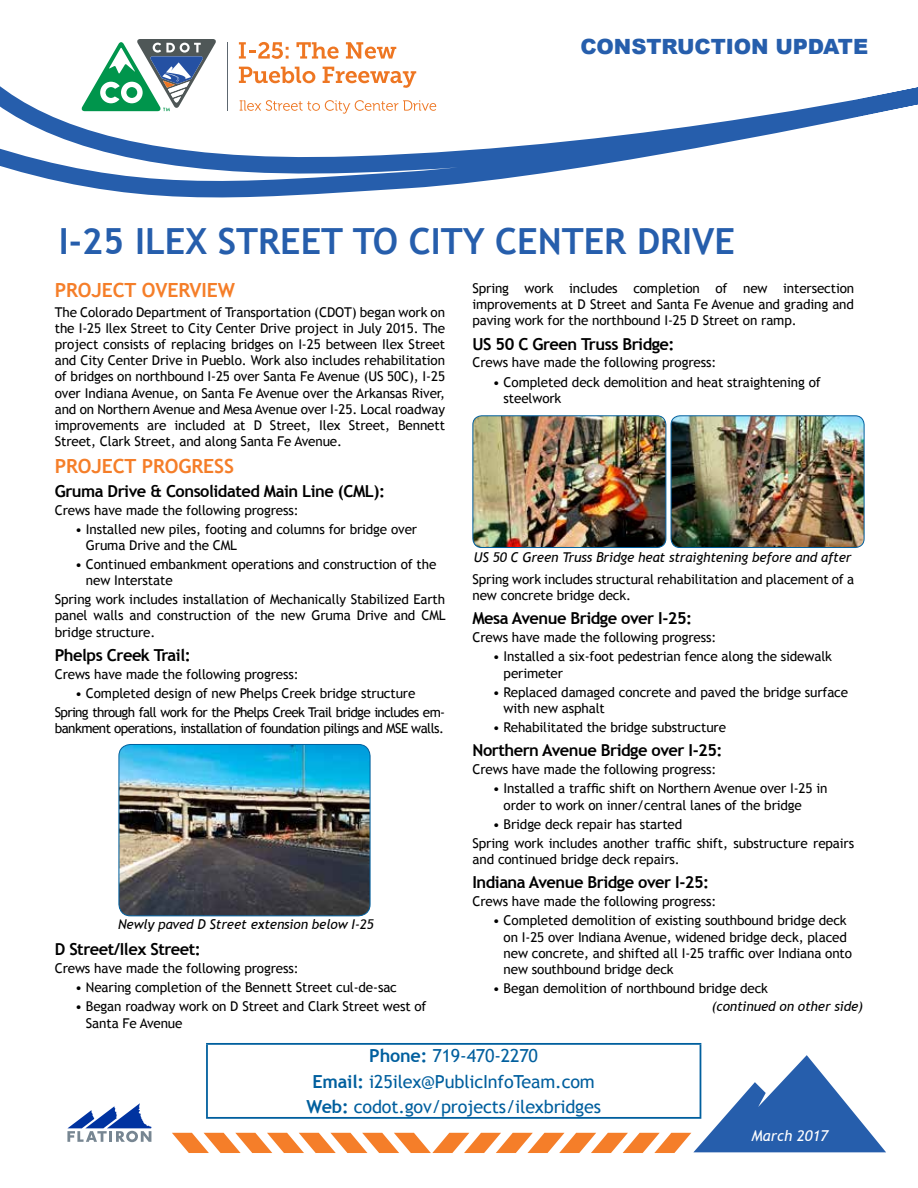
<style>
.page{position:relative;width:918px;height:1188px;background:#fff}
.page>*{position:absolute;margin:0;border:0;box-sizing:border-box;transform-origin:0 0}
.t1{font:700 36px "Trebuchet MS";color:#265eac}
.t2{font:900 21px "Arial";letter-spacing:-.005em;color:#265eac}
.t3{font:700 19.5px "Trebuchet MS";letter-spacing:-.005em;color:#f57e29}
.t4{font:18px/25.5px "Trebuchet MS";letter-spacing:-.01em;color:#005f9e;text-align:center}
.t5{font:700 16.5px "Trebuchet MS";letter-spacing:-.03em;color:#000}
.t6{font:italic 15px "Trebuchet MS";color:#fff}
.t7{font:13.5px/16.2px "Trebuchet MS";letter-spacing:-.01em;color:#000}
.t8{font:italic 13.5px "Trebuchet MS";letter-spacing:-.01em;color:#000}
.t9{font:13.5px/18.9px "Trebuchet MS";letter-spacing:-.05em;color:#000}
.t10{font:13.5px "Trebuchet MS";letter-spacing:-.04em;color:#000}
.s1{font-weight:700}
</style>
<div class="page">
<hr style="left:206px;top:1043px;width:495px;height:2px;background:#005f9e">
<hr style="left:206px;top:1045px;width:2px;height:72px;background:#005f9e">
<hr style="left:700px;top:1045px;width:1px;height:72px;background:#005f9e">
<svg style="left:239px;top:42px;width:50px;height:17px"></svg>
<svg style="left:296px;top:42px;width:43px;height:17px"></svg>
<svg style="left:346px;top:42px;width:50px;height:17px"></svg>
<hr style="left:227px;top:42px;width:1px;height:69px;background:#5d6770">
<svg style="left:106px;top:39px;width:110px;height:27px"></svg>
<svg style="left:0;top:66px;width:918px;height:132px"></svg>
<img style="left:120px;top:744px;width:250px;height:172px">
<div style="left:118px;top:744px;width:253px;height:172px;border:1px solid #005f9e;border-radius:12px"></div>
<svg style="left:67px;top:1103px;width:85px;height:39px"></svg>
<svg style="left:172px;top:1055px;width:714px;height:98px"></svg>
<img style="left:473px;top:416px;width:193px;height:132px">
<div style="left:473px;top:415px;width:193px;height:133px;border:1px solid #005f9e;border-radius:9px"></div>
<img style="left:671px;top:416px;width:193px;height:132px">
<div style="left:671px;top:415px;width:193px;height:133px;border:1px solid #005f9e;border-radius:9px"></div>
<h2 class="t2" style="left:580px;top:31px;width:289px">CONSTRUCTION UPDATE</h2>
<h1 class="t1" style="left:59px;top:219px;width:678px">I-25 ILEX STREET TO CITY CENTER DRIVE</h1>
<h3 class="t3" style="left:55px;top:278px;width:182px">PROJECT OVERVIEW</h3>
<p class="t7" style="left:55px;top:304px;width:392px;text-align:justify">The Colorado Department of Transportation (CDOT) began work on the I-25 Ilex Street to City Center Drive project in July 2015. The project consists of replacing bridges on I-25 between Ilex Street and City Center Drive in Pueblo. Work also includes rehabilitation of bridges on northbound I-25 over Santa Fe Avenue (US 50C), I-25 over Indiana Avenue, on Santa Fe Avenue over the Arkansas River, and on Northern Avenue and Mesa Avenue over I-25. Local roadway improvements are included at D Street, Ilex Street, Bennett Street, Clark Street, and along Santa Fe Avenue.</p>
<h3 class="t3" style="left:55px;top:453px;width:181px">PROJECT PROGRESS</h3>
<p class="t5" style="left:55px;top:481px;width:332px">Gruma Drive &amp; Consolidated Main Line (CML):</p>
<p class="t7" style="left:55px;top:502px;width:245px">Crews have made the following progress:</p>
<p class="t7" style="left:86px;top:521px;width:333px;text-indent:-11px">• Installed new piles, footing and columns for bridge over<br>Gruma Drive and the CML</p>
<p class="t7" style="left:86px;top:556px;width:352px;text-indent:-11px">• Continued embankment operations and construction of the new Interstate</p>
<p class="t7" style="left:55px;top:592px;width:392px;text-align:justify">Spring work includes installation of Mechanically Stabilized Earth panel walls and construction of the new Gruma Drive and CML bridge structure.</p>
<p class="t5" style="left:55px;top:645px;width:138px">Phelps Creek Trail:</p>
<p class="t7" style="left:55px;top:666px;width:245px">Crews have made the following progress:</p>
<p class="t9" style="left:55px;top:684px;width:392px;text-indent:20px">• Completed design of new Phelps Creek bridge structure<br>Spring through fall work for the Phelps Creek Trail bridge includes em-</p>
<p class="t10" style="left:55px;top:720px;width:391px">bankment operations, installation of foundation pilings and MSE walls.</p>
<p class="t8" style="left:118px;top:917px;width:257px">Newly paved D Street extension below I-25</p>
<p class="t5" style="left:55px;top:939px;width:148px">D Street/Ilex Street:</p>
<p class="t7" style="left:55px;top:960px;width:245px">Crews have made the following progress:</p>
<p class="t7" style="left:75px;top:979px;width:323px">• Nearing completion of the Bennett Street cul-de-sac</p>
<p class="t7" style="left:86px;top:999px;width:342px;text-indent:-11px">• Began roadway work on D Street and Clark Street west of<br>Santa Fe Avenue</p>
<p class="t7" style="left:472px;top:280px;width:383px;text-align:justify">Spring work includes completion of new intersection improvements at D Street and Santa Fe Avenue and grading and paving work for the northbound I-25 D Street on ramp.</p>
<p class="t5" style="left:472px;top:333px;width:204px">US 50 C Green Truss Bridge:</p>
<p class="t7" style="left:472px;top:355px;width:245px">Crews have made the following progress:</p>
<p class="t7" style="left:504px;top:374px;width:319px;text-indent:-11px">• Completed deck demolition and heat straightening of steelwork</p>
<p class="t8" style="left:474px;top:549px;width:379px">US 50 C Green Truss Bridge heat straightening before and after</p>
<p class="t7" style="left:472px;top:571px;width:383px">Spring work includes structural rehabilitation and placement of a new concrete bridge deck.</p>
<p class="t5" style="left:472px;top:608px;width:221px">Mesa Avenue Bridge over I-25:</p>
<p class="t7" style="left:472px;top:629px;width:245px">Crews have made the following progress:</p>
<p class="t7" style="left:504px;top:649px;width:330px;text-indent:-11px">• Installed a six-foot pedestrian fence along the sidewalk perimeter</p>
<p class="t7" style="left:504px;top:684px;width:346px;text-indent:-11px">• Replaced damaged concrete and paved the bridge surface with new asphalt</p>
<p class="t7" style="left:493px;top:719px;width:235px">• Rehabilitated the bridge substructure</p>
<p class="t5" style="left:472px;top:740px;width:252px">Northern Avenue Bridge over I-25:</p>
<p class="t7" style="left:472px;top:761px;width:245px">Crews have made the following progress:</p>
<p class="t7" style="left:504px;top:781px;width:325px;text-indent:-11px">• Installed a traffic shift on Northern Avenue over I-25 in order to work on inner/central lanes of the bridge</p>
<p class="t7" style="left:472px;top:815px;width:383px;line-height:19.2px;text-indent:20px">• Bridge deck repair has started<br>Spring work includes another traffic shift, substructure repairs</p>
<p class="t7" style="left:472px;top:851px;width:209px">and continued bridge deck repairs.</p>
<p class="t5" style="left:472px;top:872px;width:238px">Indiana Avenue Bridge over I-25:</p>
<p class="t7" style="left:472px;top:893px;width:245px">Crews have made the following progress:</p>
<p class="t7" style="left:504px;top:913px;width:350px;text-indent:-11px">• Completed demolition of existing southbound bridge deck on I-25 over Indiana Avenue, widened bridge deck, placed new concrete, and shifted all I-25 traffic over Indiana onto new southbound bridge deck</p>
<p class="t7" style="left:493px;top:980px;width:277px">• Began demolition of northbound bridge deck</p>
<p class="t8" style="left:712px;top:998px;width:153px">(continued on other side)</p>
<h3 class="t4" style="left:306px;top:1043px;width:296px"><span class="s1">Phone:</span> 719-470-2270<br><span class="s1">Email:</span> i25ilex@PublicInfoTeam.com<br><span class="s1">Web:</span> codot.gov/projects/ilexbridges</h3>
<p class="t6" style="left:752px;top:1127px;width:78px">March 2017</p>
</div>
